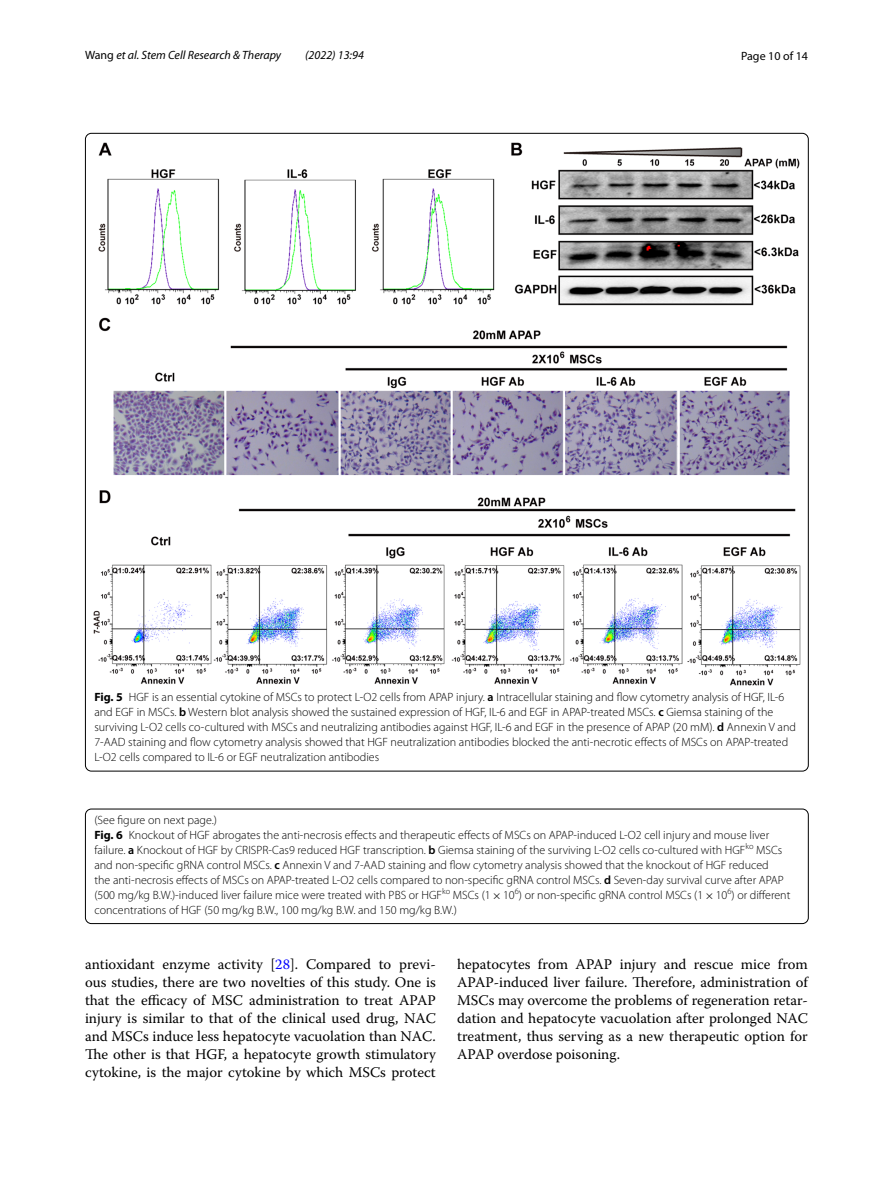
<style>
.page{position:relative;width:893px;height:1187px;background:#fff}
.page>*{position:absolute;margin:0;border:0;box-sizing:border-box;transform-origin:0 0}
.t1{font:14.7px/18px "Warnock Pro";color:#000;text-align:justify}
.t2{font:300 12px/15px "Myriad Pro";color:#000}
.t3{font:italic 12px "Myriad Pro";color:#000}
.t4{font:12px "Myriad Pro";color:#000}
.s1{font-style:normal}
.s2{font-weight:700}
.s3{font-weight:600}
.s4{font-family:"MTSY";font-weight:400}
.s5{color:#00f}
</style>
<div class="page">
<img style="left:93px;top:142px;width:707px;height:543px">
<div style="left:85px;top:808px;width:723px;height:115px;border:1px solid #000;border-radius:6px"></div>
<p class="t3" style="left:85px;top:48px;width:198px"><span class="s1">Wang</span> et al. Stem Cell Research &amp; Therapy</p>
<p class="t3" style="left:305px;top:48px;width:60px">(2022) 13:94</p>
<p class="t4" style="left:741px;top:48px;width:68px">Page 10 of 14</p>
<p class="t2" style="left:94px;top:689px;width:703px"><span class="s2">Fig. 5</span> HGF is an essential cytokine of MSCs to protect L-O2 cells from APAP injury. <span class="s3">a</span> Intracellular staining and flow cytometry analysis of HGF, IL-6 and EGF in MSCs. <span class="s3">b</span> Western blot analysis showed the sustained expression of HGF, IL-6 and EGF in APAP-treated MSCs. <span class="s3">c</span> Giemsa staining of the surviving L-O2 cells co-cultured with MSCs and neutralizing antibodies against HGF, IL-6 and EGF in the presence of APAP (20 mM). <span class="s3">d</span> Annexin V and 7-AAD staining and flow cytometry analysis showed that HGF neutralization antibodies blocked the anti-necrotic effects of MSCs on APAP-treated L-O2 cells compared to IL-6 or EGF neutralization antibodies</p>
<p class="t2" style="left:94px;top:812px;width:697px">(See figure on next page.)<br><span class="s2">Fig. 6</span> Knockout of HGF abrogates the anti-necrosis effects and therapeutic effects of MSCs on APAP-induced L-O2 cell injury and mouse liver failure. <span class="s3">a</span> Knockout of HGF by CRISPR-Cas9 reduced HGF transcription. <span class="s3">b</span> Giemsa staining of the surviving L-O2 cells co-cultured with HGF<sup>ko</sup> MSCs and non-specific gRNA control MSCs. <span class="s3">c</span> Annexin V and 7-AAD staining and flow cytometry analysis showed that the knockout of HGF reduced<br>the anti-necrosis effects of MSCs on APAP-treated L-O2 cells compared to non-specific gRNA control MSCs. <span class="s3">d</span> Seven-day survival curve after APAP (500 mg/kg B.W.)-induced liver failure mice were treated with PBS or HGF<sup>ko</sup> MSCs (1<span class="s4">×</span> -10<sup>6</sup>) or non-specific gRNA control MSCs (1<span class="s4">×</span> -10<sup>6</sup>) or different concentrations of HGF (50 mg/kg B.W., 100 mg/kg B.W. and 150 mg/kg B.W.)</p>
<p class="t1" style="left:85px;top:954px;width:352px">antioxidant enzyme activity [<span class="s5">28</span>]. Compared to previ&shy;ous studies, there are two novelties of this study. One is that the efficacy of MSC administration to treat APAP injury is similar to that of the clinical used drug, NAC and MSCs induce less hepatocyte vacuolation than NAC.<br>The other is that HGF, a hepatocyte growth stimulatory cytokine, is the major cytokine by which MSCs protect</p>
<p class="t1" style="left:457px;top:954px;width:352px">hepatocytes from APAP injury and rescue mice from APAP-induced liver failure. Therefore, administration of MSCs may overcome the problems of regeneration retar&shy;dation and hepatocyte vacuolation after prolonged NAC treatment, thus serving as a new therapeutic option for APAP overdose poisoning.</p>
</div>
